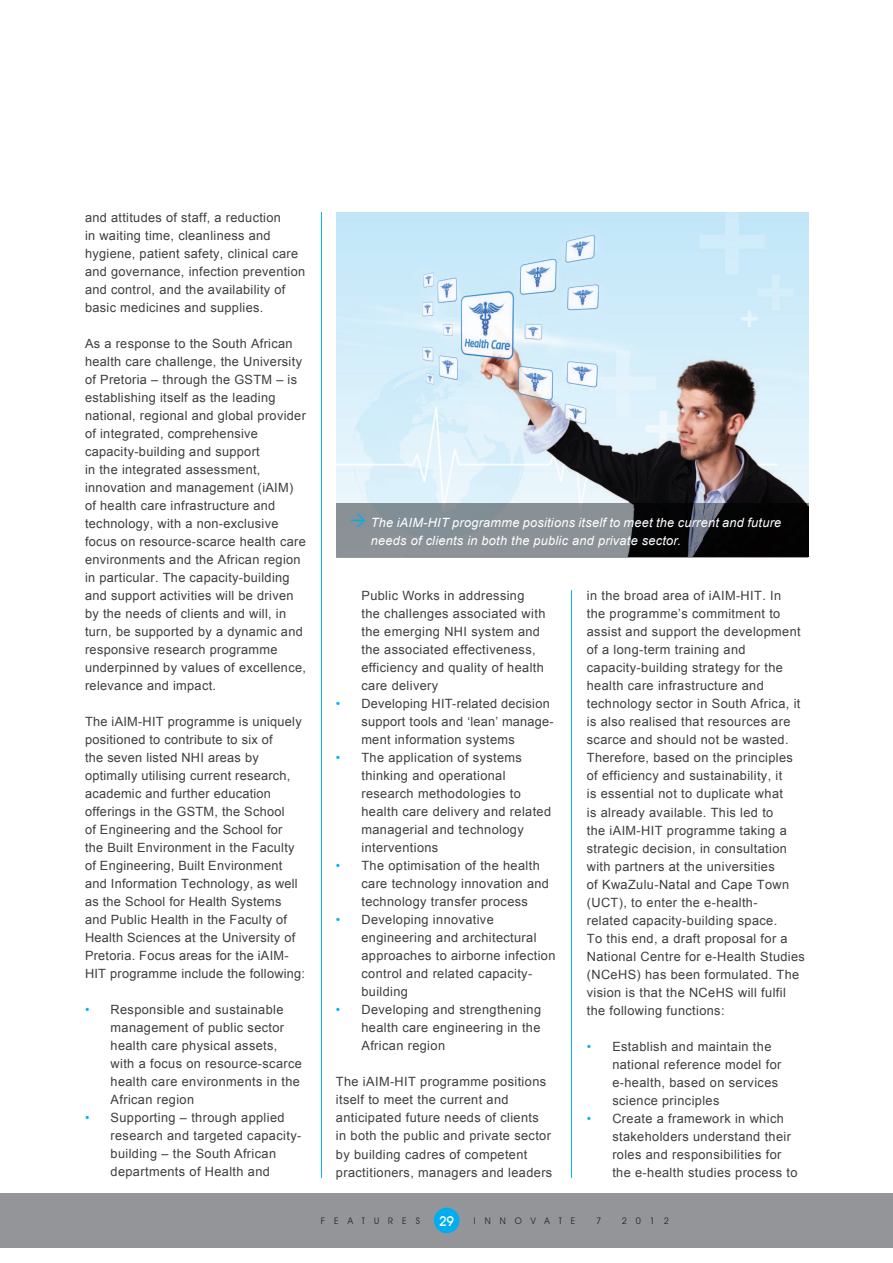
<style>
.page{position:relative;width:893px;height:1263px;background:#fff}
.page>*{position:absolute;margin:0;border:0;box-sizing:border-box;transform-origin:0 0}
.t1{font:500 13.5px "Avant Garde IT Cby BT";color:#fff}
.t2{font:12.75px/18px "Arial";letter-spacing:.03em;color:#3e3e3f}
.t3{font:italic 12.75px/18px "Arial";letter-spacing:.02em;color:#fff}
.t4{font:9px "Avant Garde IT Cby BT";letter-spacing:1em;color:#231f20}
.s1{color:#00b3ef}
</style>
<div class="page">
<div style="left:0;top:1194px;width:893px;height:54px;background:#939598"></div>
<div style="left:434px;top:1208px;width:25px;height:25px;background:#00aeef;border-radius:50%"></div>
<hr style="left:321px;top:213px;width:1px;height:965px;background:#00baf1">
<hr style="left:571px;top:591px;width:1px;height:587px;background:#00baf1">
<img style="left:337px;top:213px;width:471px;height:291px">
<svg style="left:336px;top:504px;width:472px;height:54px;background:#5c6165"></svg>
<p class="t2" style="left:85px;top:209px;width:222px">and attitudes of staff, a reduction<br>in waiting time, cleanliness and hygiene, patient safety, clinical care and governance, infection prevention and control, and the availability of basic medicines and supplies.</p>
<p class="t2" style="left:85px;top:335px;width:222px">As a response to the South African health care challenge, the University of Pretoria – through the GSTM – is establishing itself as the leading national, regional and global provider of integrated, comprehensive capacity-building and support<br>in the integrated assessment, innovation and management (iAIM) of health care infrastructure and technology, with a non-exclusive focus on resource-scarce health care environments and the African region in particular. The capacity-building and support activities will be driven by the needs of clients and will, in turn, be supported by a dynamic and responsive research programme underpinned by values of excellence, relevance and impact.</p>
<p class="t2" style="left:85px;top:713px;width:222px">The iAIM-HIT programme is uniquely positioned to contribute to six of<br>the seven listed NHI areas by optimally utilising current research, academic and further education offerings in the GSTM, the School<br>of Engineering and the School for<br>the Built Environment in the Faculty of Engineering, Built Environment and Information Technology, as well as the School for Health Systems and Public Health in the Faculty of Health Sciences at the University of Pretoria. Focus areas for the iAIM-HIT programme include the following:</p>
<p class="t2" style="left:111px;top:1001px;width:193px;text-indent:-26px"><span class="s1">•</span> Responsible and sustainable management of public sector health care physical assets, with a focus on resource-scarce health care environments in the<br>African region</p>
<p class="t2" style="left:111px;top:1109px;width:192px;text-indent:-26px"><span class="s1">•</span> Supporting – through applied research and targeted capacity&shy;building – the South African departments of Health and</p>
<p class="t3" style="left:371px;top:513px;width:412px">The iAIM-HIT programme positions itself to meet the current and future needs of clients in both the public and private sector.</p>
<p class="t2" style="left:361px;top:587px;width:186px">Public Works in addressing the challenges associated with the emerging NHI system and the associated effectiveness, efficiency and quality of health care delivery</p>
<p class="t2" style="left:361px;top:695px;width:194px;text-indent:-26px"><span class="s1">•</span> Developing HIT-related decision support tools and ‘lean’ manage&shy;ment information systems</p>
<p class="t2" style="left:361px;top:749px;width:191px;text-indent:-26px"><span class="s1">•</span> The application of systems thinking and operational research methodologies to health care delivery and related managerial and technology interventions</p>
<p class="t2" style="left:361px;top:857px;width:189px;text-indent:-26px"><span class="s1">•</span> The optimisation of the health care technology innovation and technology transfer process</p>
<p class="t2" style="left:361px;top:911px;width:195px;text-indent:-26px"><span class="s1">•</span> Developing innovative engineering and architectural approaches to airborne infection control and related capacity&shy;building</p>
<p class="t2" style="left:361px;top:1001px;width:181px;text-align:justify;text-indent:-26px"><span class="s1">•</span> Developing and strengthening health care engineering in the African region</p>
<p class="t2" style="left:336px;top:1073px;width:218px">The iAIM-HIT programme positions itself to meet the current and anticipated future needs of clients in both the public and private sector by building cadres of competent practitioners, managers and leaders</p>
<p class="t2" style="left:587px;top:587px;width:220px">in the broad area of iAIM-HIT. In<br>the programme’s commitment to assist and support the development of a long-term training and capacity-building strategy for the health care infrastructure and technology sector in South Africa, it is also realised that resources are scarce and should not be wasted.<br>Therefore, based on the principles of efficiency and sustainability, it<br>is essential not to duplicate what<br>is already available. This led to<br>the iAIM-HIT programme taking a strategic decision, in consultation with partners at the universities<br>of KwaZulu-Natal and Cape Town (UCT), to enter the e-health-<br>related capacity-building space.<br>To this end, a draft proposal for a National Centre for e-Health Studies (NCeHS) has been formulated. The vision is that the NCeHS will fulfil the following functions:</p>
<p class="t2" style="left:612px;top:1037px;width:171px;text-indent:-26px"><span class="s1">•</span> Establish and maintain the national reference model for e-health, based on services science principles</p>
<p class="t2" style="left:612px;top:1109px;width:187px;text-indent:-26px"><span class="s1">•</span> Create a framework in which stakeholders understand their roles and responsibilities for the e-health studies process to</p>
<p class="t4" style="left:321px;top:1215px;width:101px">FEATURES</p>
<p class="t1" style="left:439px;top:1213px;width:17px">29</p>
<p class="t4" style="left:474px;top:1215px;width:103px">INNOVATE</p>
<p class="t4" style="left:596px;top:1215px;width:7px">7</p>
<p class="t4" style="left:622px;top:1215px;width:49px">2012</p>
</div>
